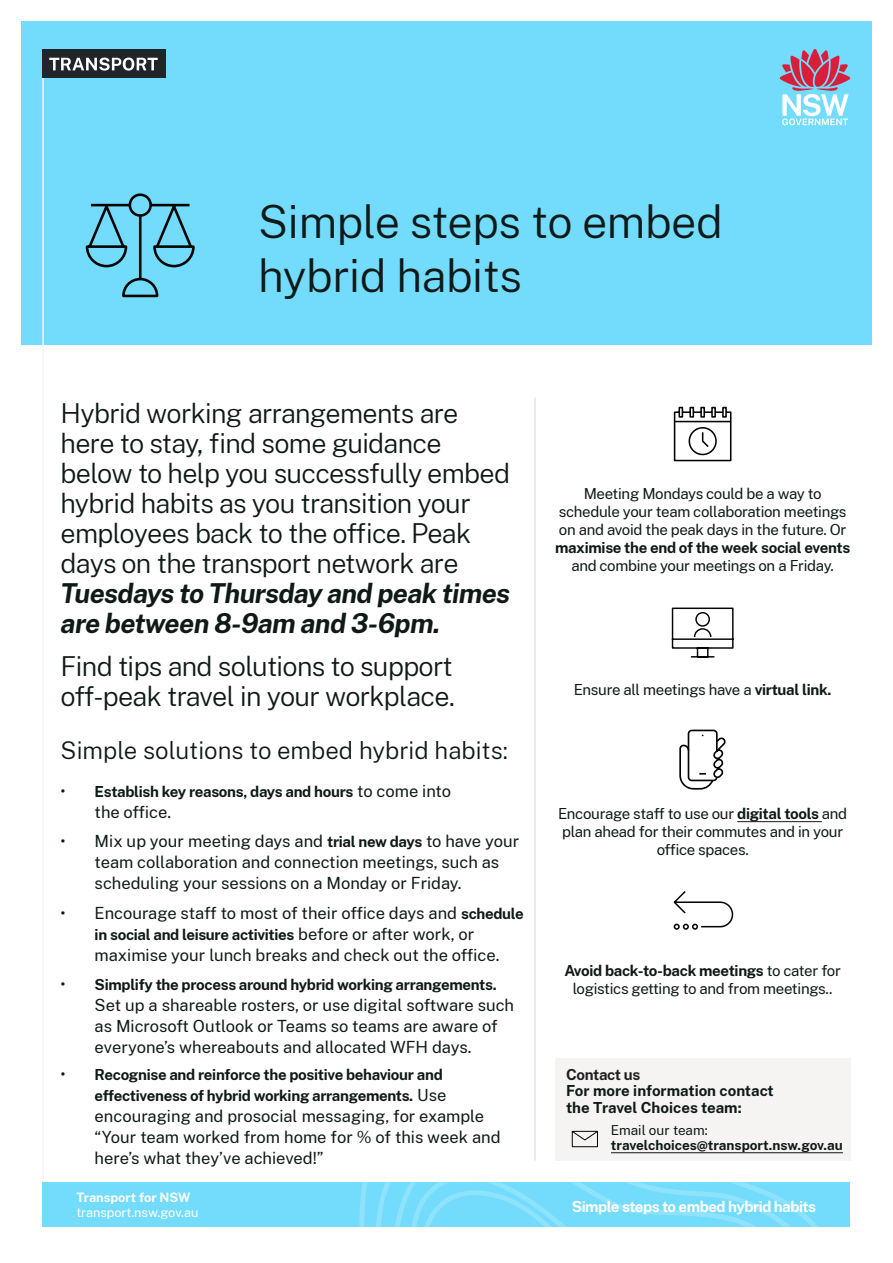
<style>
.page{position:relative;width:893px;height:1263px;background:#fff}
.page>*{position:absolute;margin:0;border:0;box-sizing:border-box;transform-origin:0 0}
.H1_-_Title{font:300 45px/54px "Public Sans NSW";letter-spacing:-.01em;color:#0f1a18}
.Pull_out{font:300 27px/30px "Public Sans NSW";letter-spacing:-.025em;color:#0f1a18}
.Intro{font:300 24px "Public Sans NSW";color:#0f1a18}
.P_-_Body_copy_bullet{font:16.5px/21px "Public Sans NSW";color:#0f1a18}
.Icons_Grey_01{font:15px/18px "Public Sans NSW";letter-spacing:-.02em;color:#0f1a18;text-align:center}
.P_-_Body_copy_bullet-2{font:700 15px/21px "Public Sans NSW";letter-spacing:-.02em;color:#0f1a18;text-align:right}
.Body_copy{font:700 15px/16.5px "Public Sans NSW";color:#0f1a18}
.Business_name{font:700 15px "Public Sans NSW";letter-spacing:-.03em;color:#fff}
.H1_-_Title-2{font:600 15px "Public Sans NSW";letter-spacing:-.035em;color:#fff}
.Heading_2{font:700 15px "Public Sans NSW";letter-spacing:-.02em;color:#231f20}
.Body_copy-2{font:700 13.5px/15px "Public Sans NSW";color:#0f1a18}
.Footer1{font:12.75px "Public Sans NSW";color:#fff}
.Footer1-2{font:700 12.75px "Public Sans NSW";color:#fff}
.s1{font-weight:700;font-style:italic}
.s2{font-weight:400;font-size:16.5px}
.s3{font-weight:700;font-size:15px}
.s4{font-weight:700}
.s5{font-weight:400}
</style>
<div class="page">
<div style="left:21px;top:21px;width:851px;height:323px;background:#73dcfc"></div>
<hr style="left:42px;top:49px;width:2px;height:302px;background:#f5f4f3">
<hr style="left:42px;top:351px;width:2px;height:876px;background:#f5f4f3">
<svg style="left:780px;top:49px;width:70px;height:76px"></svg>
<div style="left:42px;top:1182px;width:808px;height:45px;background:#73dcfc"></div>
<svg style="left:359px;top:1182px;width:459px;height:45px"></svg>
<div style="left:555px;top:1057px;width:295px;height:103px;background:#f5f4f3"></div>
<svg style="left:572px;top:1131px;width:26px;height:16px"></svg>
<hr style="left:611px;top:1152px;width:232px;height:1px;background:#0f1a18">
<hr style="left:534px;top:398px;width:2px;height:762px;background:#e7e3e2">
<hr style="left:737px;top:821px;width:85px;height:1px;background:#0f1a18">
<svg style="left:673px;top:406px;width:59px;height:56px"></svg>
<svg style="left:671px;top:607px;width:63px;height:51px"></svg>
<svg style="left:679px;top:729px;width:47px;height:61px"></svg>
<svg style="left:673px;top:891px;width:61px;height:39px"></svg>
<svg style="left:85px;top:193px;width:110px;height:105px"></svg>
<div style="left:42px;top:49px;width:124px;height:29px;background:#1f2529"></div>
<svg style="left:49px;top:58px;width:109px;height:13px"></svg>
<h1 class="H1_-_Title" style="left:258px;top:192px;width:466px">Simple steps to embed hybrid habits</h1>
<p class="Pull_out" style="left:61px;top:397px;width:451px">Hybrid working arrangements are here to stay, find some guidance below to help you successfully embed hybrid habits as you transition your employees back to the office. Peak days on the transport network are <span class="s1">Tuesdays to Thursday and peak times are between 8-9am and 3-6pm.</span></p>
<p class="Pull_out" style="left:61px;top:649px;width:396px">Find tips and solutions to support off-peak travel in your workplace.</p>
<p class="Intro" style="left:61px;top:732px;width:449px">Simple solutions to embed hybrid habits:</p>
<p class="P_-_Body_copy_bullet-2" style="left:61px;top:779px;width:392px"><span class="s2">•</span> Establish key reasons, days and hours <span class="s2">to come into</span></p>
<p class="P_-_Body_copy_bullet" style="left:95px;top:800px;width:78px">the office.</p>
<p class="P_-_Body_copy_bullet" style="left:95px;top:829px;width:426px;text-indent:-34px">• Mix up your meeting days and <span class="s3">trial new days</span> to have your team collaboration and connection meetings, such as scheduling your sessions on a Monday or Friday.</p>
<p class="P_-_Body_copy_bullet" style="left:61px;top:901px;width:465px">• Encourage staff to most of their office days and <span class="s3">schedule</span></p>
<p class="P_-_Body_copy_bullet-2" style="left:95px;top:922px;width:381px">in social and leisure activities <span class="s2">before or after work, or</span></p>
<p class="P_-_Body_copy_bullet" style="left:95px;top:943px;width:406px">maximise your lunch breaks and check out the office.</p>
<p class="P_-_Body_copy_bullet-2" style="left:61px;top:973px;width:438px"><span class="s2">•</span> Simplify the process around hybrid working arrangements.</p>
<p class="P_-_Body_copy_bullet" style="left:95px;top:993px;width:421px">Set up a shareable rosters, or use digital software such as Microsoft Outlook or Teams so teams are aware of everyone’s whereabouts and allocated WFH days.</p>
<p class="P_-_Body_copy_bullet-2" style="left:61px;top:1062px;width:387px"><span class="s2">•</span> Recognise and reinforce the positive behaviour and effectiveness of hybrid working arrangements. <span class="s2">Use</span></p>
<p class="P_-_Body_copy_bullet" style="left:95px;top:1104px;width:407px">encouraging and prosocial messaging, for example “Your team worked from home for % of this week and here’s what they’ve achieved!”</p>
<p class="Icons_Grey_01" style="left:555px;top:483px;width:297px">Meeting Mondays could be a way to schedule your team collaboration meetings on and avoid the peak days in the future. Or <span class="s4">maximise the end of the week social events </span>and combine your meetings on a Friday.</p>
<p class="Icons_Grey_01" style="left:574px;top:679px;width:259px">Ensure all meetings have a <span class="s4">virtual link.</span></p>
<p class="Icons_Grey_01" style="left:558px;top:803px;width:291px">Encourage staff to use our <span class="s4">digital tools</span> and plan ahead for their commutes and in your office spaces.</p>
<p class="Icons_Grey_01" style="left:564px;top:960px;width:278px"><span class="s4">Avoid back-to-back meetings</span> to cater for logistics getting to and from meetings..</p>
<p class="Heading_2" style="left:566px;top:1063px;width:76px">Contact us</p>
<p class="Body_copy" style="left:566px;top:1081px;width:209px">For more information contact the Travel Choices team:</p>
<p class="Body_copy-2" style="left:611px;top:1121px;width:233px"><span class="s5">Email our team: </span>travelchoices@transport.nsw.gov.au</p>
<p class="Footer1-2" style="left:74px;top:1187px;width:116px">Transport for NSW</p>
<p class="Footer1" style="left:74px;top:1203px;width:124px">transport.nsw.gov.au</p>
<p class="Business_name" style="left:572px;top:1195px;width:246px">Simple steps to embed hybrid habits</p>
<p class="Footer1-2" style="left:76px;top:1187px;width:116px">Transport for NSW</p>
<p class="Footer1" style="left:76px;top:1203px;width:124px">transport.nsw.gov.au</p>
<h1 class="H1_-_Title-2" style="left:734px;top:1195px;width:89px">Case Studies</h1>
</div>
